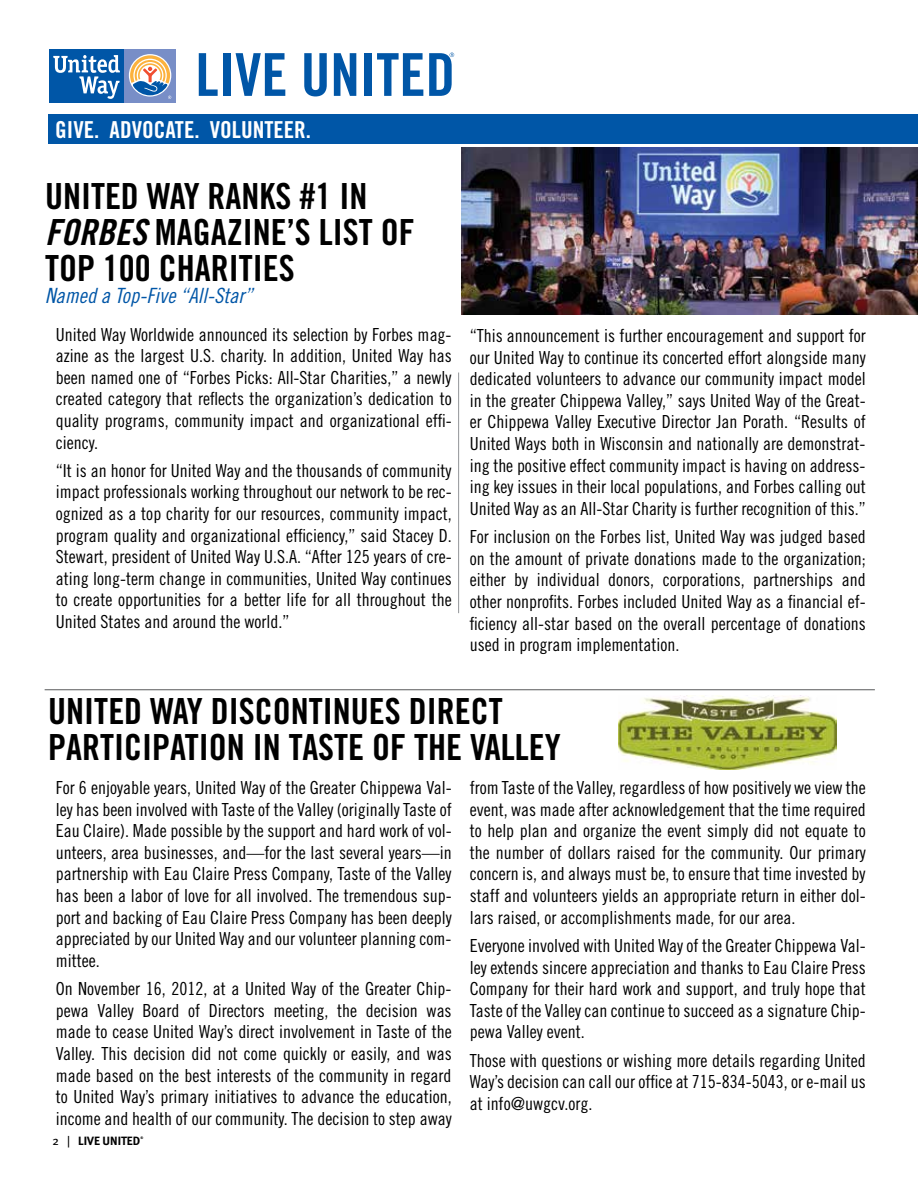
<style>
.page{position:relative;width:918px;height:1188px;background:#fff}
.page>*{position:absolute;margin:0;border:0;box-sizing:border-box;transform-origin:0 0}
.t1{font:36px/36px "Trade Gothic Bold Cond Twenty";color:#000}
.t2{font:23.4px "Trade Gothic Bold Cond Twenty";color:#fff}
.t3{font:21px "Trade Gothic Cond Eighteen Obl";color:#0056a7}
.t4{font:18px/21.6px "Trade Gothic Cond Eighteen";color:#000;text-align:justify}
.t5{font:700 12px "Meta";color:#000}
.t6{font:700 3.45px "Meta";color:#000}
.s1{font-family:"Trade Gothic Bold Cond Twenty Obl"}
.s2{font-weight:400}
</style>
<div class="page">
<div style="left:48px;top:115px;width:823px;height:29px;background:#0056a7"></div>
<div style="left:850px;top:115px;width:68px;height:29px;background:#0056a7"></div>
<svg style="left:49px;top:102px;width:127px;height:1px"></svg>
<div style="left:124px;top:49px;width:52px;height:53px;background:#788ec7"></div>
<svg style="left:129px;top:54px;width:42px;height:43px"></svg>
<div style="left:49px;top:49px;width:75px;height:53px;background:#0056a7"></div>
<svg style="left:53px;top:55px;width:67px;height:44px"></svg>
<svg style="left:130px;top:55px;width:41px;height:44px"></svg>
<svg style="left:199px;top:53px;width:19px;height:43px"></svg>
<div style="left:223px;top:53px;width:7px;height:43px;background:#0056a7"></div>
<svg style="left:236px;top:53px;width:49px;height:43px"></svg>
<svg style="left:304px;top:53px;width:23px;height:43px"></svg>
<svg style="left:334px;top:53px;width:22px;height:43px"></svg>
<div style="left:364px;top:53px;width:8px;height:43px;background:#0056a7"></div>
<svg style="left:377px;top:53px;width:46px;height:43px"></svg>
<svg style="left:429px;top:53px;width:25px;height:43px"></svg>
<hr style="left:458px;top:373px;width:1px;height:240px;background:#939598">
<img style="left:462px;top:147px;width:456px;height:167px">
<img style="left:619px;top:695px;width:218px;height:75px">
<hr style="left:45px;top:689px;width:830px;height:1px;background:#58595b">
<p class="t2" style="left:55px;top:115px;width:257px">GIVE. ADVOCATE. VOLUNTEER.</p>
<h1 class="t1" style="left:45px;top:178px;width:371px">UNITED WAY RANKS #1 IN<br><span class="s1">FORBES</span> MAGAZINE’S LIST OF<br>TOP 100 CHARITIES</h1>
<p class="t3" style="left:45px;top:283px;width:209px">Named a Top-Five “All-Star”</p>
<p class="t4" style="left:56px;top:323px;width:398px">United Way Worldwide announced its selection by Forbes mag&shy;azine as the largest U.S. charity. In addition, United Way has been named one of “Forbes Picks: All-Star Charities,” a newly created category that reflects the organization’s dedication to quality programs, community impact and organizational effi&shy;ciency.</p>
<p class="t4" style="left:56px;top:459px;width:398px">“It is an honor for United Way and the thousands of community impact professionals working throughout our network to be rec&shy;ognized as a top charity for our resources, community impact, program quality and organizational efficiency,” said Stacey D.<br>Stewart, president of United Way U.S.A. “After 125 years of cre&shy;ating long-term change in communities, United Way continues to create opportunities for a better life for all throughout the United States and around the world.”</p>
<p class="t4" style="left:470px;top:325px;width:398px">“This announcement is further encouragement and support for our United Way to continue its concerted effort alongside many dedicated volunteers to advance our community impact model in the greater Chippewa Valley,” says United Way of the Great&shy;er Chippewa Valley Executive Director Jan Porath. “Results of United Ways both in Wisconsin and nationally are demonstrat&shy;ing the positive effect community impact is having on address&shy;ing key issues in their local populations, and Forbes calling out United Way as an All-Star Charity is further recognition of this.”</p>
<p class="t4" style="left:470px;top:526px;width:398px">For inclusion on the Forbes list, United Way was judged based on the amount of private donations made to the organization; either by individual donors, corporations, partnerships and other nonprofits. Forbes included United Way as a financial ef&shy;ficiency all-star based on the overall percentage of donations used in program implementation.</p>
<h1 class="t1" style="left:48px;top:693px;width:34px">UNITED</h1>
<h1 class="t1" style="left:150px;top:693px;width:95px">WAY DISCONTINUES</h1>
<h1 class="t1" style="left:409px;top:693px;width:34px">DIRECT</h1>
<h1 class="t1" style="left:48px;top:729px;width:34px">PARTICIPATION</h1>
<h1 class="t1" style="left:253px;top:729px;width:66px">IN TASTE</h1>
<h1 class="t1" style="left:372px;top:729px;width:129px">OF THE VALLEY</h1>
<p class="t4" style="left:56px;top:777px;width:398px">For 6 enjoyable years, United Way of the Greater Chippewa Val&shy;ley has been involved with Taste of the Valley (originally Taste of Eau Claire). Made possible by the support and hard work of vol&shy;unteers, area businesses, and—for the last several years—in partnership with Eau Claire Press Company, Taste of the Valley has been a labor of love for all involved. The tremendous sup&shy;port and backing of Eau Claire Press Company has been deeply appreciated by our United Way and our volunteer planning com&shy;mittee.</p>
<p class="t4" style="left:56px;top:978px;width:398px">On November 16, 2012, at a United Way of the Greater Chip&shy;pewa Valley Board of Directors meeting, the decision was made to cease United Way’s direct involvement in Taste of the Valley. This decision did not come quickly or easily, and was made based on the best interests of the community in regard to United Way’s primary initiatives to advance the education, income and health of our community. The decision to step away</p>
<p class="t5" style="left:52px;top:1134px;width:89px"><span class="s2">2 |</span> LIVE UNITED</p>
<p class="t6" style="left:140px;top:1136px;width:4px">®</p>
<p class="t4" style="left:470px;top:777px;width:398px">from Taste of the Valley, regardless of how positively we view the event, was made after acknowledgement that the time required to help plan and organize the event simply did not equate to the number of dollars raised for the community. Our primary concern is, and always must be, to ensure that time invested by staff and volunteers yields an appropriate return in either dol&shy;lars raised, or accomplishments made, for our area.</p>
<p class="t4" style="left:470px;top:935px;width:398px">Everyone involved with United Way of the Greater Chippewa Val&shy;ley extends sincere appreciation and thanks to Eau Claire Press Company for their hard work and support, and truly hope that Taste of the Valley can continue to succeed as a signature Chip&shy;pewa Valley event.</p>
<p class="t4" style="left:470px;top:1049px;width:398px">Those with questions or wishing more details regarding United Way’s decision can call our office at 715-834-5043, or e-mail us at info@uwgcv.org.</p>
</div>
